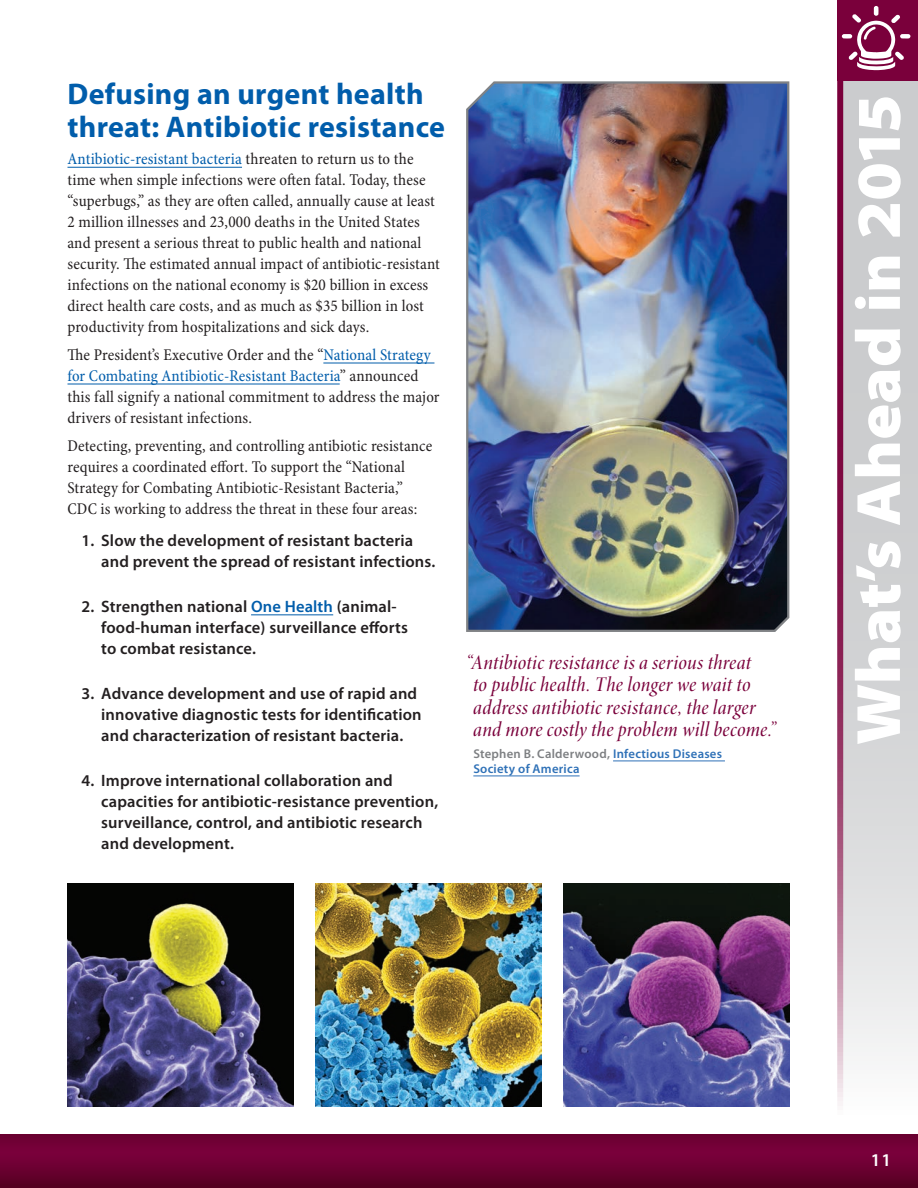
<style>
.page{position:relative;width:918px;height:1188px;background:#fff}
.page>*{position:absolute;margin:0;border:0;box-sizing:border-box;transform-origin:0 0}
.H1_CUSTOM{font:900 semi-expanded 63px "Myriad Pro";color:#fff}
.t1{font:700 30px/33px "Myriad Pro";letter-spacing:.01em;color:#015dab}
.Pull_Quote{font:21px/22.5px "Minion Pro Medium Cn It Disp";letter-spacing:.015em;color:#7a003b}
.t2{font:600 18px "Myriad Pro";color:#fff}
.Body_1{font:condensed 16.5px/21px "Minion Pro";letter-spacing:.01em;color:#231f20}
.t3{font:600 16.5px/21px "Myriad Pro";letter-spacing:.01em;color:#231f20}
.Pull_Quote_2{font:600 12.75px/15px "Myriad Pro";letter-spacing:.02em;color:#2f71b7}
.s1{color:#015dab}
.s2{color:#7d7f82}
</style>
<div class="page">
<svg style="left:0;top:1134px;width:918px;height:54px;background:#6b0030"></svg>
<svg style="left:837px;top:81px;width:81px;height:1056px;background:#d2cbd0"></svg>
<div style="left:837px;top:0;width:81px;height:81px;background:#7a003b"></div>
<svg style="left:842px;top:6px;width:69px;height:64px"></svg>
<hr style="left:68px;top:167px;width:174px;height:1px;background:#015dab">
<hr style="left:323px;top:363px;width:111px;height:1px;background:#015dab">
<hr style="left:68px;top:384px;width:272px;height:1px;background:#015dab">
<hr style="left:251px;top:615px;width:82px;height:1px;background:#015dab">
<img style="left:466px;top:81px;width:324px;height:551px">
<hr style="left:613px;top:761px;width:112px;height:1px;background:#2f71b7">
<hr style="left:473px;top:776px;width:107px;height:1px;background:#2f71b7">
<img style="left:68px;top:883px;width:225px;height:224px">
<img style="left:316px;top:883px;width:226px;height:224px">
<img style="left:564px;top:883px;width:226px;height:224px">
<h1 class="t1" style="left:68px;top:76px;width:379px">Defusing an urgent health threat: Antibiotic resistance</h1>
<p class="Body_1" style="left:68px;top:149px;width:374px"><span class="s1">Antibiotic-resistant bacteria</span> threaten to return us to the time when simple infections were often fatal. Today, these “superbugs,” as they are often called, annually cause at least 2 million illnesses and 23,000 deaths in the United States and present a serious threat to public health and national security. The estimated annual impact of antibiotic-resistant infections on the national economy is $20 billion in excess direct health care costs, and as much as $35 billion in lost productivity from hospitalizations and sick days.</p>
<p class="Body_1" style="left:68px;top:345px;width:374px">The President’s Executive Order and the “<span class="s1">National Strategy for Combating Antibiotic-Resistant Bacteria</span>” announced this fall signify a national commitment to address the major drivers of resistant infections.</p>
<p class="Body_1" style="left:68px;top:436px;width:366px">Detecting, preventing, and controlling antibiotic resistance requires a coordinated effort. To support the “National Strategy for Combating Antibiotic-Resistant Bacteria,” CDC is working to address the threat in these four areas:</p>
<p class="t3" style="left:101px;top:529px;width:336px;text-indent:-20px">1. Slow the development of resistant bacteria and prevent the spread of resistant infections.</p>
<p class="t3" style="left:101px;top:595px;width:308px;text-indent:-20px">2. Strengthen national <span class="s1">One Health</span> (animal&shy;food-human interface) surveillance efforts to combat resistance.</p>
<p class="t3" style="left:101px;top:683px;width:322px;text-indent:-20px">3. Advance development and use of rapid and innovative diagnostic tests for identification and characterization of resistant bacteria.</p>
<p class="t3" style="left:101px;top:770px;width:338px;text-indent:-20px">4. Improve international collaboration and capacities for antibiotic-resistance prevention, surveillance, control, and antibiotic research and development.</p>
<p class="Pull_Quote" style="left:473px;top:651px;width:304px;text-indent:-7px">“Antibiotic resistance is a serious threat<br>to public health. The longer we wait to address antibiotic resistance, the larger and more costly the problem will become.”</p>
<p class="Pull_Quote_2" style="left:473px;top:746px;width:250px"><span class="s2">Stephen B. Calderwood,</span> Infectious Diseases<br>Society of America</p>
<p class="H1_CUSTOM" style="left:843px;top:745px;width:652px;rotate:-90deg">What’s Ahead in 2015</p>
<p class="t2" style="left:871px;top:1149px;width:22px">11</p>
</div>
